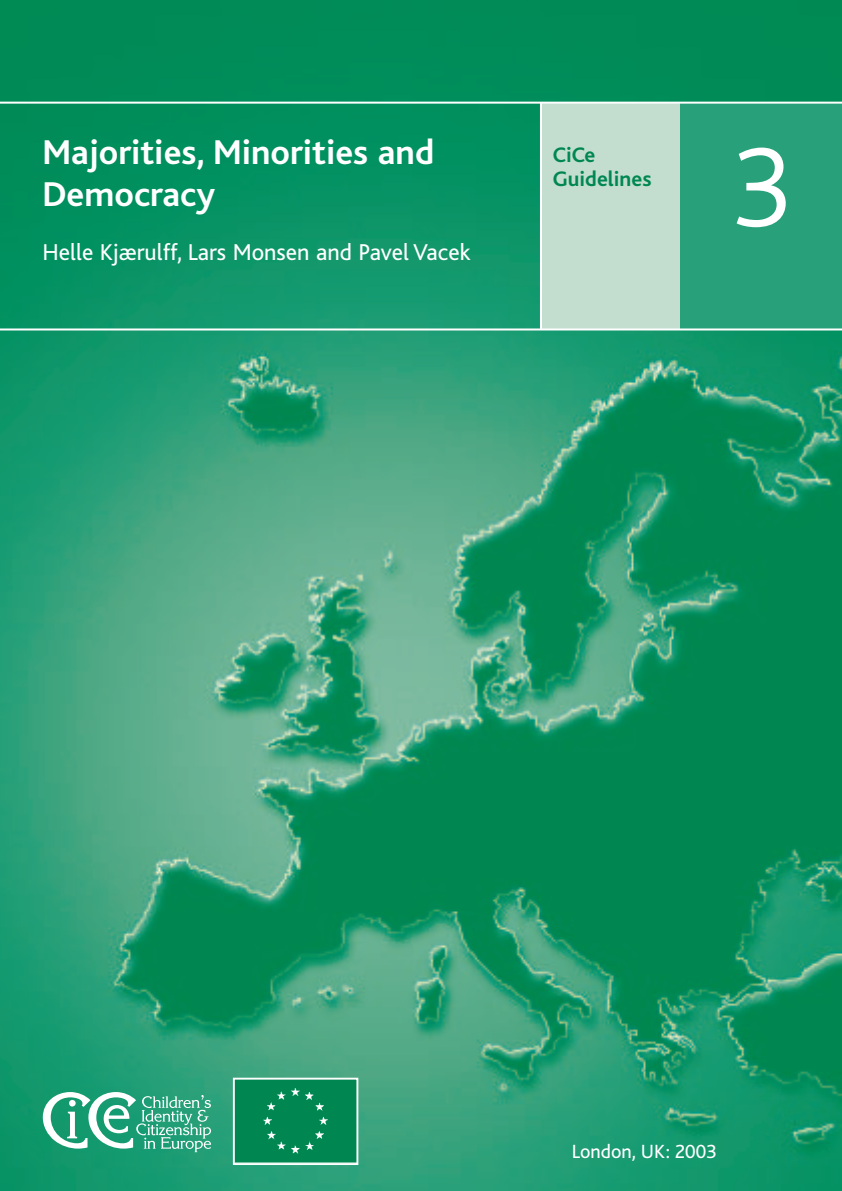
<style>
.page{position:relative;width:842px;height:1191px;background:#fff}
.page>*{position:absolute;margin:0;border:0;box-sizing:border-box;transform-origin:0 0}
.t1{font:300 118.2px "Bliss";color:#fff}
.t2{font:700 36px/42px "Bliss";color:#fff}
.t3{font:24px "Bliss";color:#fff}
.t4{font:700 22px/24px "Bliss";color:#008751}
.t5{font:20px "Bliss";color:#fff}
</style>
<div class="page">
<img style="left:0;top:1px;width:842px;height:1189px">
<div style="left:541px;top:103px;width:142px;height:226px;background:#c3decf"></div>
<hr style="left:540px;top:102px;width:2px;height:228px;background:#fff">
<div style="left:236px;top:1080px;width:119px;height:82px;background:#008751"></div>
<div style="left:233px;top:1077px;width:125px;height:88px;border:2px solid #fff"></div>
<svg style="left:43px;top:1092px;width:168px;height:60px"></svg>
<div style="left:681px;top:103px;width:161px;height:226px;background:#28a079"></div>
<hr style="left:0;top:102px;width:842px;height:2px;background:#fff">
<hr style="left:0;top:328px;width:842px;height:2px;background:#fff">
<h2 class="t2" style="left:43px;top:135px;width:393px">Majorities, Minorities and<br>Democracy</h2>
<p class="t3" style="left:43px;top:243px;width:429px">Helle Kjærulff, Lars Monsen and Pavel Vacek</p>
<p class="t4" style="left:553px;top:145px;width:100px">CiCe<br>Guidelines</p>
<h1 class="t1" style="left:731px;top:142px;width:62px">3</h1>
<p class="t5" style="left:572px;top:1144px;width:147px">London, UK: 2003</p>
</div>
